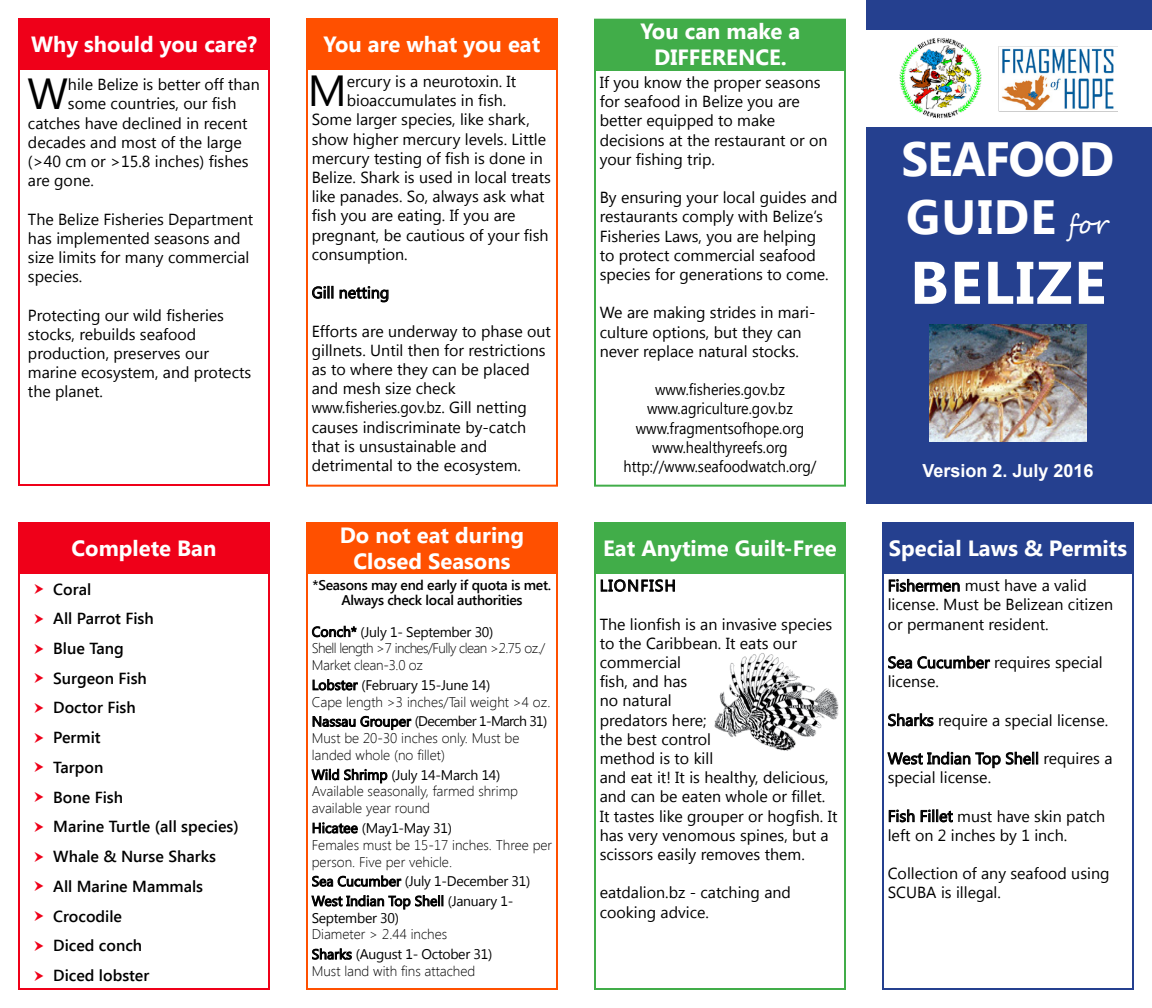
<style>
.page{position:relative;width:1152px;height:1008px;background:#fff}
.page>*{position:absolute;margin:0;border:0;box-sizing:border-box;transform-origin:0 0}
.t1{font:700 60px "Segoe UI";letter-spacing:.025em;color:#fff}
.t2{font:700 48px/57.6px "Segoe UI";letter-spacing:-.02em;color:#fff}
.t3{font:43.4px "Segoe UI";color:#000}
.t4{font:700 22px/26.4px "Segoe UI";color:#fff;text-align:center}
.t5{font:700 18px "Arial";color:#fff}
.t6{font:16px/19.2px "Segoe UI";color:#000}
.t7{font:600 16px/29.8px "Segoe UI";color:#000}
.t8{font:16px/19.2px "Segoe UI";color:#000;text-align:center;scale:.9 1}
.t9{font:300 14px/16.8px "Segoe UI";color:#000}
.t10{font:14px "Segoe UI";letter-spacing:-.02em;color:#000}
.t11{font:600 14px/15px "Segoe UI";letter-spacing:-.02em;color:#000;text-align:center}
.t12{font:14px/19.6px "Segoe UI";color:#000}
.t13{font:300 14px/16.8px "Segoe UI";letter-spacing:-.04em;color:#000}
.t14{font:14px "Segoe UI";letter-spacing:-.05em;color:#000}
.s1{font-family:"Segoe Script";font-weight:400;font-size:28px}
</style>
<div class="page">
<div style="left:866px;top:0;width:286px;height:504px;background:#25408f"></div>
<div style="left:858px;top:30px;width:294px;height:96px;background:#fff"></div>
<img style="left:929px;top:325px;width:157px;height:116px">
<img style="left:899px;top:38px;width:219px;height:81px">
<div style="left:882px;top:522px;width:252px;height:52px;background:#25408f"></div>
<div style="left:594px;top:522px;width:252px;height:52px;background:#41ad49"></div>
<div style="left:594px;top:19px;width:252px;height:52px;background:#41ad49"></div>
<div style="left:306px;top:522px;width:252px;height:52px;background:#ff5000"></div>
<div style="left:306px;top:19px;width:252px;height:51px;background:#ff5000"></div>
<svg style="left:888px;top:578px;width:72px;height:14px"></svg>
<svg style="left:888px;top:655px;width:103px;height:14px"></svg>
<svg style="left:888px;top:713px;width:46px;height:14px"></svg>
<svg style="left:887px;top:751px;width:151px;height:18px"></svg>
<svg style="left:888px;top:809px;width:65px;height:14px"></svg>
<div style="left:882px;top:522px;width:252px;height:468px;border:2px solid #25408f"></div>
<div style="left:594px;top:522px;width:252px;height:468px;border:2px solid #41ad49"></div>
<div style="left:594px;top:19px;width:252px;height:468px;border:2px solid #41ad49"></div>
<div style="left:306px;top:522px;width:252px;height:468px;border:2px solid #ff5000"></div>
<div style="left:306px;top:19px;width:252px;height:468px;border:2px solid #ff5000"></div>
<div style="left:18px;top:522px;width:252px;height:468px;border:2px solid #ef0019"></div>
<div style="left:18px;top:18px;width:252px;height:468px;border:2px solid #ef0019"></div>
<svg style="left:600px;top:579px;width:75px;height:13px"></svg>
<img style="left:714px;top:653px;width:125px;height:98px">
<svg style="left:311px;top:625px;width:46px;height:13px"></svg>
<svg style="left:312px;top:679px;width:46px;height:12px"></svg>
<svg style="left:312px;top:715px;width:100px;height:16px"></svg>
<svg style="left:311px;top:768px;width:77px;height:16px"></svg>
<svg style="left:312px;top:822px;width:46px;height:12px"></svg>
<svg style="left:311px;top:875px;width:132px;height:35px"></svg>
<svg style="left:312px;top:948px;width:40px;height:12px"></svg>
<div style="left:18px;top:522px;width:252px;height:52px;background:#ef0019"></div>
<div style="left:19px;top:18px;width:251px;height:52px;background:#ef0019"></div>
<svg style="left:312px;top:285px;width:77px;height:18px"></svg>
<h3 class="t4" style="left:31px;top:30px;width:227px">Why should you care?</h3>
<h3 class="t3" style="left:27px;top:64px;width:42px">W</h3>
<p class="t6" style="left:68px;top:74px;width:193px">hile Belize is better off than</p>
<p class="t6" style="left:68px;top:93px;width:170px">some countries, our fish</p>
<p class="t6" style="left:28px;top:113px;width:221px">catches have declined in recent</p>
<p class="t6" style="left:28px;top:132px;width:215px">decades and most of the large</p>
<p class="t6" style="left:28px;top:151px;width:222px">(&gt;40 cm or &gt;15.8 inches) fishes</p>
<p class="t6" style="left:28px;top:170px;width:67px">are gone.</p>
<p class="t6" style="left:28px;top:209px;width:227px">The Belize Fisheries Department has implemented seasons and size limits for many commercial species.</p>
<p class="t6" style="left:28px;top:305px;width:225px">Protecting our wild fisheries stocks, rebuilds seafood production, preserves our marine ecosystem, and protects the planet.</p>
<h3 class="t4" style="left:72px;top:534px;width:146px">Complete Ban</h3>
<p class="t7" style="left:53px;top:573px;width:187px">Coral<br>All Parrot Fish<br>Blue Tang<br>Surgeon Fish<br>Doctor Fish<br>Permit<br>Tarpon<br>Bone Fish<br>Marine Turtle (all species)<br>Whale &amp; Nurse Sharks<br>All Marine Mammals<br>Crocodile<br>Diced conch<br>Diced lobster</p>
<h3 class="t4" style="left:324px;top:30px;width:218px">You are what you eat</h3>
<h3 class="t3" style="left:308px;top:61px;width:40px">M</h3>
<p class="t6" style="left:347px;top:71px;width:171px">ercury is a neurotoxin. It</p>
<p class="t6" style="left:347px;top:90px;width:161px">bioaccumulates in fish.</p>
<p class="t6" style="left:312px;top:109px;width:220px">Some larger species, like shark,</p>
<p class="t6" style="left:312px;top:129px;width:236px">show higher mercury levels. Little</p>
<p class="t6" style="left:312px;top:148px;width:233px">mercury testing of fish is done in</p>
<p class="t6" style="left:312px;top:167px;width:241px">Belize. Shark is used in local treats</p>
<p class="t6" style="left:312px;top:186px;width:234px">like panades. So, always ask what</p>
<p class="t6" style="left:312px;top:205px;width:205px">fish you are eating. If you are</p>
<p class="t6" style="left:312px;top:225px;width:238px">pregnant, be cautious of your fish</p>
<p class="t6" style="left:312px;top:244px;width:98px">consumption.</p>
<p class="t6" style="left:312px;top:282px;width:79px">Gill netting</p>
<p class="t6" style="left:312px;top:321px;width:241px">Efforts are underway to phase out gillnets. Until then for restrictions as to where they can be placed and mesh size check www.fisheries.gov.bz. Gill netting causes indiscriminate by-catch that is unsustainable and detrimental to the ecosystem.</p>
<h3 class="t4" style="left:340px;top:521px;width:186px">Do not eat during<br>Closed Seasons</h3>
<p class="t11" style="left:313px;top:577px;width:240px">*Seasons may end early if quota is met.<br>Always check local authorities</p>
<p class="t10" style="left:312px;top:622px;width:183px">Conch* (July 1- September 30)</p>
<p class="t13" style="left:312px;top:640px;width:235px">Shell length &gt;7 inches/Fully clean &gt;2.75 oz./<br>Market clean-3.0 oz</p>
<p class="t10" style="left:312px;top:675px;width:180px">Lobster (February 15-June 14)</p>
<p class="t9" style="left:312px;top:693px;width:240px">Cape length &gt;3 inches/Tail weight &gt;4 oz.</p>
<p class="t14" style="left:312px;top:712px;width:237px">N assau Grouper (December 1-March 31)</p>
<p class="t9" style="left:312px;top:729px;width:209px">Must be 20-30 inches only. Must be landed whole (no fillet)</p>
<p class="t10" style="left:312px;top:765px;width:190px">Wild Shrimp (July 14-March 14)</p>
<p class="t9" style="left:312px;top:783px;width:208px">Available seasonally, farmed shrimp available year round</p>
<p class="t10" style="left:312px;top:818px;width:142px">H icatee (May1-May 31)</p>
<p class="t9" style="left:312px;top:836px;width:242px">Females must be 15-17 inches. Three per person. Five per vehicle.</p>
<p class="t12" style="left:312px;top:871px;width:220px">Sea Cucumber (July 1-December 31)<br>West Indian Top Shell (January 1-</p>
<p class="t10" style="left:312px;top:908px;width:89px">September 30)</p>
<p class="t9" style="left:312px;top:926px;width:137px">Diameter &gt; 2.44 inches</p>
<p class="t10" style="left:312px;top:944px;width:182px">Sharks (August 1- October 31)</p>
<p class="t9" style="left:312px;top:962px;width:165px">Must land with fins attached</p>
<h3 class="t4" style="left:654px;top:17px;width:148px;text-align:left;text-indent:-14px">You can make a<br>DIFFE</h3>
<h3 class="t4" style="left:712px;top:43px;width:76px">RENCE.</h3>
<p class="t6" style="left:600px;top:72px;width:229px">If you know the proper seasons for seafood in Belize you are better equipped to make decisions at the restaurant or on your fishing trip.</p>
<p class="t6" style="left:600px;top:187px;width:239px">By ensuring your local guides and restaurants comply with Belize’s<br>Fisheries Laws, you are helping<br>to protect commercial seafood species for generations to come.</p>
<p class="t6" style="left:600px;top:302px;width:217px">We are making strides in mari&shy;culture options, but they can never replace natural stocks.</p>
<p class="t8" style="left:624px;top:379px;width:216px">www.fisheries.gov.bz www.agriculture.gov.bz www.fragmentsofhope.org www.healthyreefs.org http://www.seafoodwatch.org/</p>
<h3 class="t4" style="left:603px;top:534px;width:235px">Eat Anytime Guilt-Free</h3>
<p class="t6" style="left:600px;top:575px;width:78px">Lionfish</p>
<p class="t6" style="left:600px;top:614px;width:239px">The lionfish is an invasive species to the Caribbean. It eats our commercial<br>fish, and has<br>no natural<br>predators here;<br>the best control<br>method is to kill<br>and eat it! It is healthy, delicious, and can be eaten whole or fillet.<br>It tastes like grouper or hogfish. It has very venomous spines, but a scissors easily removes them.</p>
<p class="t6" style="left:600px;top:882px;width:193px">eatdalion.bz - catching and cooking advice.</p>
<h2 class="t2" style="left:902px;top:128px;width:214px">Seafood<br>Guide <span class="s1">for</span></h2>
<h1 class="t1" style="left:910px;top:240px;width:197px">Belize</h1>
<p class="t5" style="left:922px;top:459px;width:173px">Version 2. July 2016</p>
<h3 class="t4" style="left:889px;top:534px;width:240px">Special Laws &amp; Permits</h3>
<p class="t6" style="left:888px;top:575px;width:227px">Fishermen must have a valid license. Must be Belizean citizen or permanent resident.</p>
<p class="t6" style="left:888px;top:652px;width:217px">Sea Cucumber requires special license.</p>
<p class="t6" style="left:888px;top:710px;width:222px">Sharks require a special license.</p>
<p class="t6" style="left:888px;top:748px;width:226px">West Indian Top Shell requires a special license.</p>
<p class="t6" style="left:888px;top:806px;width:219px">Fish Fillet must have skin patch left on 2 inches by 1 inch.</p>
<p class="t6" style="left:888px;top:863px;width:223px">Collection of any seafood using<br>SCUBA is illegal.</p>
</div>
